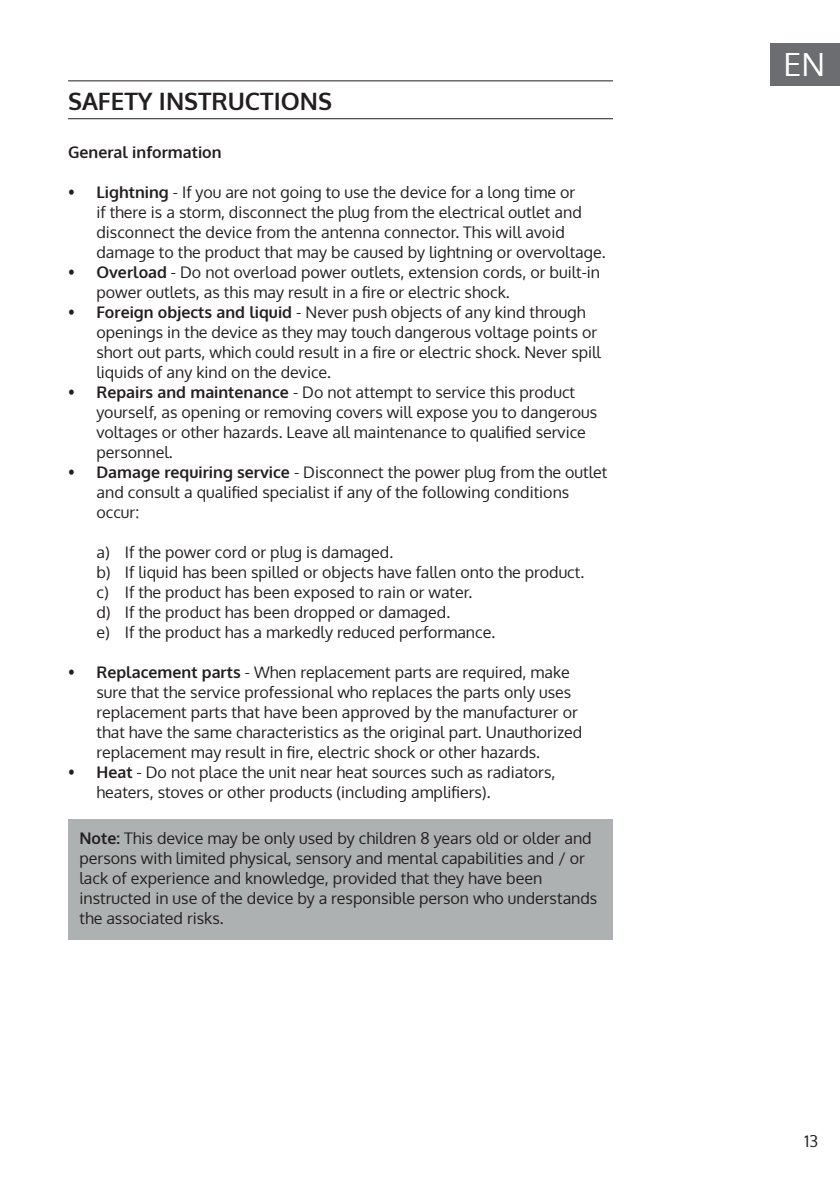
<style>
.page{position:relative;width:840px;height:1191px;background:#fff}
.page>*{position:absolute;margin:0;border:0;box-sizing:border-box;transform-origin:0 0}
.t1{font:32px "Oxygen";color:#fff}
.t2{font:700 24px "Oxygen";color:#231f20}
.t3{font:16px/20px "Oxygen";color:#231f20}
.t4{font:700 16px "Oxygen";color:#231f20}
.s1{font-weight:700}
</style>
<div class="page">
<div style="left:770px;top:43px;width:69px;height:42px;background:#6c6d70"></div>
<hr style="left:68px;top:80px;width:544px;height:1px;background:#231f20">
<hr style="left:68px;top:118px;width:544px;height:1px;background:#231f20">
<div style="left:68px;top:819px;width:544px;height:120px;background:#aeb1b1"></div>
<h2 class="t2" style="left:68px;top:86px;width:265px">SAFETY INSTRUCTIONS</h2>
<p class="t4" style="left:68px;top:142px;width:155px">General information</p>
<p class="t3" style="left:96px;top:182px;width:510px;text-indent:-28px">• <span class="s1">Lightning</span> - If you are not going to use the device for a long time or<br>if there is a storm, disconnect the plug from the electrical outlet and disconnect the device from the antenna connector. This will avoid damage to the product that may be caused by lightning or overvoltage.</p>
<p class="t3" style="left:96px;top:262px;width:505px;text-indent:-28px">• <span class="s1">Overload</span> - Do not overload power outlets, extension cords, or built-in power outlets, as this may result in a fire or electric shock.</p>
<p class="t3" style="left:96px;top:302px;width:506px;text-indent:-28px">• <span class="s1">Foreign objects and liquid</span> - Never push objects of any kind through openings in the device as they may touch dangerous voltage points or short out parts, which could result in a fire or electric shock. Never spill liquids of any kind on the device.</p>
<p class="t3" style="left:96px;top:382px;width:502px;text-indent:-28px">• <span class="s1">Repairs and maintenance</span> - Do not attempt to service this product yourself, as opening or removing covers will expose you to dangerous voltages or other hazards. Leave all maintenance to qualified service personnel.</p>
<p class="t3" style="left:96px;top:462px;width:512px;text-indent:-28px">• <span class="s1">Damage requiring service</span> - Disconnect the power plug from the outlet and consult a qualified specialist if any of the following conditions occur:</p>
<p class="t3" style="left:96px;top:542px;width:489px">a) If the power cord or plug is damaged.<br>b) If liquid has been spilled or objects have fallen onto the product. c) If the product has been exposed to rain or water.<br>d) If the product has been dropped or damaged.<br>e) If the product has a markedly reduced performance.</p>
<p class="t3" style="left:96px;top:662px;width:487px;text-indent:-28px">• <span class="s1">Replacement parts</span> - When replacement parts are required, make sure that the service professional who replaces the parts only uses replacement parts that have been approved by the manufacturer or that have the same characteristics as the original part. Unauthorized replacement may result in fire, electric shock or other hazards.</p>
<p class="t3" style="left:96px;top:762px;width:460px;text-indent:-28px">• <span class="s1">Heat</span> - Do not place the unit near heat sources such as radiators, heaters, stoves or other products (including amplifiers).</p>
<p class="t3" style="left:79px;top:828px;width:519px"><span class="s1">Note:</span> This device may be only used by children 8 years old or older and persons with limited physical, sensory and mental capabilities and / or lack of experience and knowledge, provided that they have been instructed in use of the device by a responsible person who understands the associated risks.</p>
<h1 class="t1" style="left:783px;top:43px;width:43px">EN</h1>
<p class="t3" style="left:804px;top:1130px;width:15px">13</p>
</div>
